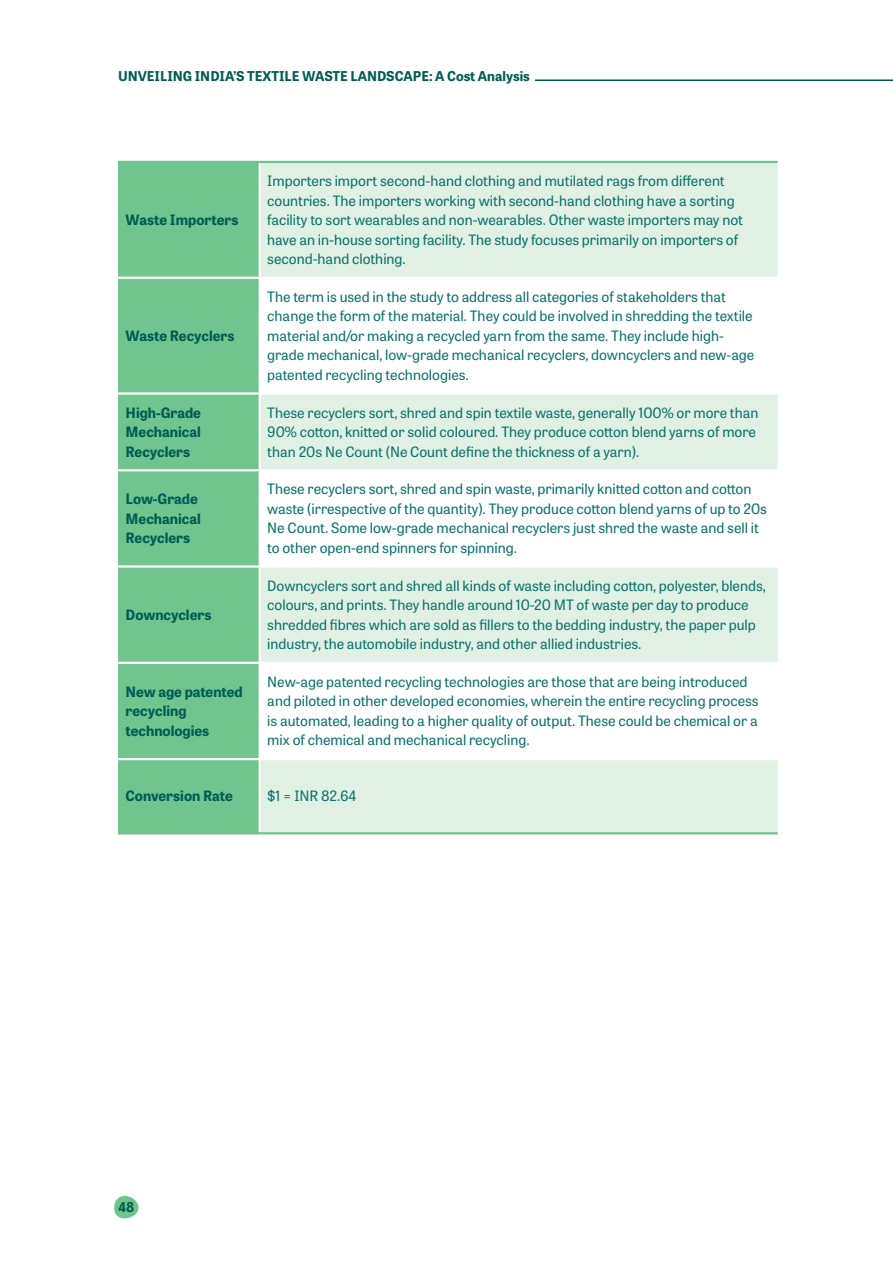
<style>
.page{position:relative;width:893px;height:1263px;background:#fff}
.page>*{position:absolute;margin:0;border:0;box-sizing:border-box;transform-origin:0 0}
.t1{font:14.25px/19.5px "Tablet Gothic";color:#0c736f}
.t2{font:700 14.25px/19.5px "Tablet Gothic";color:#005c55}
.t3{font:700 13.5px "Tablet Gothic";color:#005c55}
</style>
<div class="page">
<hr style="left:535px;top:80px;width:358px;height:1px;background:#005c55">
<svg style="left:114px;top:1195px;width:25px;height:24px"></svg>
<div style="left:118px;top:163px;width:141px;height:669px;background:#70c48e"></div>
<svg style="left:261px;top:163px;width:517px;height:669px;fill:#e0f0e3"></svg>
<hr style="left:118px;top:277px;width:142px;height:2px;background:#fff">
<hr style="left:260px;top:277px;width:518px;height:2px;background:#fff">
<hr style="left:118px;top:392px;width:142px;height:3px;background:#fff">
<hr style="left:260px;top:392px;width:518px;height:3px;background:#fff">
<hr style="left:118px;top:469px;width:142px;height:2px;background:#fff">
<hr style="left:260px;top:469px;width:518px;height:2px;background:#fff">
<hr style="left:118px;top:565px;width:142px;height:3px;background:#fff">
<hr style="left:260px;top:565px;width:518px;height:3px;background:#fff">
<hr style="left:118px;top:662px;width:142px;height:2px;background:#fff">
<hr style="left:260px;top:662px;width:518px;height:2px;background:#fff">
<hr style="left:118px;top:758px;width:142px;height:2px;background:#fff">
<hr style="left:260px;top:758px;width:518px;height:2px;background:#fff">
<hr style="left:118px;top:161px;width:142px;height:2px;background:#70c48e">
<hr style="left:260px;top:161px;width:518px;height:2px;background:#70c48e">
<hr style="left:118px;top:832px;width:142px;height:2px;background:#70c48e">
<hr style="left:260px;top:832px;width:518px;height:2px;background:#70c48e">
<p class="t3" style="left:118px;top:67px;width:413px">UNVEILING INDIA’S TEXTILE WASTE LANDSCAPE: A Cost Analysis</p>
<p class="t2" style="left:126px;top:210px;width:114px">Waste Importers</p>
<p class="t2" style="left:126px;top:325px;width:110px">Waste Recyclers</p>
<p class="t1" style="left:267px;top:171px;width:477px">Importers import second-hand clothing and mutilated rags from different countries. The importers working with second-hand clothing have a sorting facility to sort wearables and non-wearables. Other waste importers may not have an in-house sorting facility. The study focuses primarily on importers of second-hand clothing.</p>
<p class="t1" style="left:267px;top:286px;width:489px">The term is used in the study to address all categories of stakeholders that change the form of the material. They could be involved in shredding the textile material and/or making a recycled yarn from the same. They include high&shy;grade mechanical, low-grade mechanical recyclers, downcyclers and new-age patented recycling technologies.</p>
<p class="t2" style="left:126px;top:402px;width:77px;text-align:justify">High-Grade Mechanical Recyclers</p>
<p class="t1" style="left:267px;top:402px;width:493px">These recyclers sort, shred and spin textile waste, generally 100% or more than<br>90% cotton, knitted or solid coloured. They produce cotton blend yarns of more than 20s Ne Count (Ne Count define the thickness of a yarn).</p>
<p class="t2" style="left:126px;top:489px;width:77px">Low-Grade<br>Mechanical<br>Recyclers</p>
<p class="t1" style="left:267px;top:479px;width:501px">These recyclers sort, shred and spin waste, primarily knitted cotton and cotton waste (irrespective of the quantity). They produce cotton blend yarns of up to 20s Ne Count. Some low-grade mechanical recyclers just shred the waste and sell it to other open-end spinners for spinning.</p>
<p class="t2" style="left:126px;top:604px;width:87px">Downcyclers</p>
<p class="t1" style="left:267px;top:575px;width:500px">Downcyclers sort and shred all kinds of waste including cotton, polyester, blends, colours, and prints. They handle around 10-20 MT of waste per day to produce shredded fibres which are sold as fillers to the bedding industry, the paper pulp industry, the automobile industry, and other allied industries.</p>
<p class="t2" style="left:126px;top:681px;width:119px">New age patented recycling technologies</p>
<p class="t1" style="left:267px;top:671px;width:493px">New-age patented recycling technologies are those that are being introduced and piloted in other developed economies, wherein the entire recycling process is automated, leading to a higher quality of output. These could be chemical or a mix of chemical and mechanical recycling.</p>
<p class="t2" style="left:126px;top:786px;width:109px">Conversion Rate</p>
<p class="t1" style="left:267px;top:786px;width:91px">$1 = INR 82.64</p>
<p class="t3" style="left:118px;top:1198px;width:17px">48</p>
</div>
